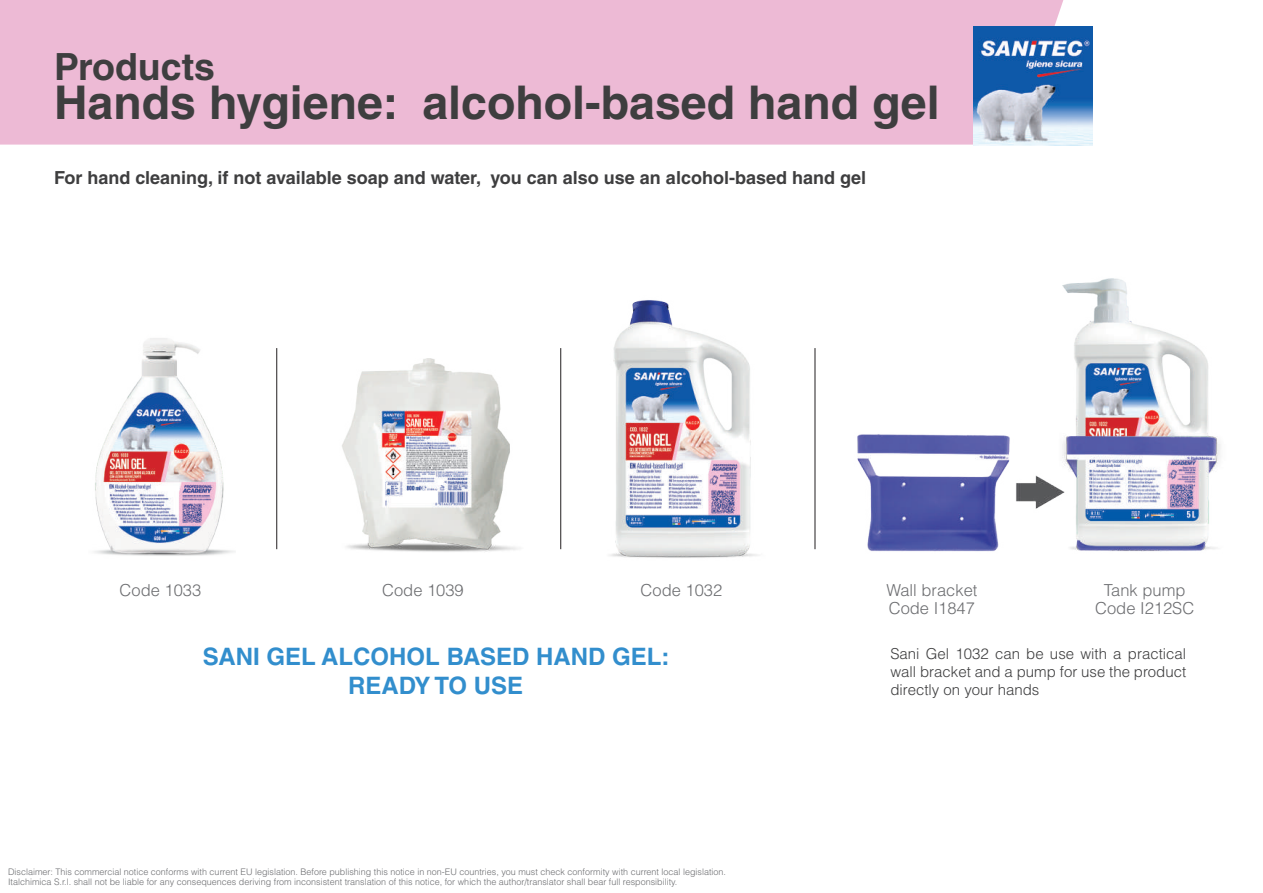
<style>
.page{position:relative;width:1263px;height:893px;background:#fff}
.page>*{position:absolute;margin:0;border:0;box-sizing:border-box;transform-origin:0 0}
.t1{font:700 46.5px "Helvetica LT Std";color:#3e3e3f}
.t2{font:700 37.5px "Helvetica LT Std";color:#3e3e3f}
.t3{font:700 24px/28.8px "Helvetica LT Std";color:#328ecd;text-align:center}
.t4{font:700 18px "Helvetica LT Std";color:#3e3e3f}
.t5{font:300 16.5px/18px "Helvetica LT Std";color:#6c6d70}
.t6{font:300 15px/18px "Helvetica LT Std";color:#3e3e3f;text-align:justify}
.t7{font:300 9px/10.8px "Helvetica LT Std";color:#6c6d70}
</style>
<div class="page">
<hr style="left:276px;top:348px;width:1px;height:201px;background:#231f20">
<hr style="left:560px;top:348px;width:1px;height:201px;background:#231f20">
<hr style="left:815px;top:348px;width:1px;height:201px;background:#231f20">
<div style="left:0;top:0;width:1063px;height:145px;background:#edbad5"></div>
<img style="left:974px;top:27px;width:118px;height:119px">
<img style="left:857px;top:278px;width:364px;height:274px">
<img style="left:610px;top:300px;width:148px;height:258px">
<img style="left:94px;top:338px;width:141px;height:218px">
<img style="left:342px;top:358px;width:176px;height:194px">
<h2 class="t2" style="left:54px;top:44px;width:163px">Products</h2>
<h1 class="t1" style="left:54px;top:74px;width:887px">Hands hygiene: alcohol-based hand gel</h1>
<h3 class="t4" style="left:54px;top:167px;width:814px">For hand cleaning, if not available soap and water, you can also use an alcohol-based hand gel</h3>
<h3 class="t5" style="left:120px;top:581px;width:83px">Code 1033</h3>
<h3 class="t5" style="left:382px;top:581px;width:83px">Code 1039</h3>
<h3 class="t5" style="left:641px;top:581px;width:83px">Code 1032</h3>
<h3 class="t3" style="left:203px;top:642px;width:468px">SANI GEL ALCOHOL BASED HAND GEL:<br>READY TO USE</h3>
<p class="t7" style="left:8px;top:866px;width:719px">Disclaimer: This commercial notice conforms with current EU legislation. Before publishing this notice in non-EU countries, you must check conformity with current local legislation.<br>Italchimica S.r.l. shall not be liable for any consequences deriving from inconsistent translation of this notice, for which the author/translator shall bear full responsibility.</p>
<h3 class="t5" style="left:886px;top:581px;width:93px">Wall bracket<br>Code I1847</h3>
<h3 class="t6" style="left:890px;top:644px;width:297px">Sani Gel 1032 can be use with a practical wall bracket and a pump for use the product directly on your hands</h3>
<h3 class="t5" style="left:1095px;top:581px;width:101px;text-align:center">Tank pump<br>Code I212SC</h3>
</div>
